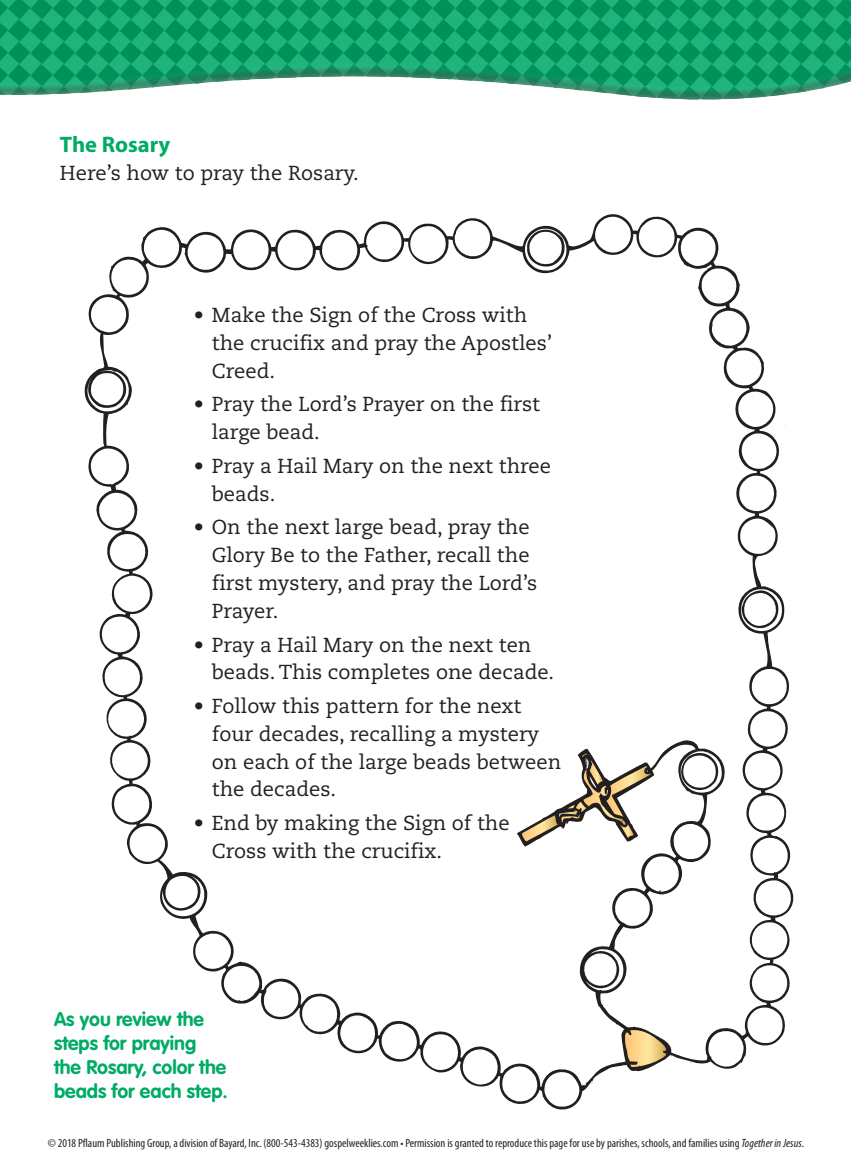
<style>
.page{position:relative;width:851px;height:1175px;background:#fff}
.page>*{position:absolute;margin:0;border:0;box-sizing:border-box;transform-origin:0 0}
.t1{font:700 22.5px "Myriad Pro";color:#00ab66}
.t2{font:20.25px/27.8px "Caecilia LT Std";color:#231f20}
.t3{font:700 19.5px/24px "VAG Rounded Std";color:#00ab66}
.t4{font:condensed 12px "Myriad Pro";color:#231f20}
.s1{font-style:italic}
</style>
<div class="page">
<div style="left:0;top:0;width:850px;height:100px;background:#231f20;opacity:.3"></div>
<svg style="left:739px;top:588px;width:44px;height:43px"></svg>
<svg style="left:86px;top:370px;width:44px;height:43px"></svg>
<svg style="left:524px;top:227px;width:44px;height:45px"></svg>
<svg style="left:104px;top:659px;width:688px;height:448px"></svg>
<svg style="left:98px;top:492px;width:53px;height:160px"></svg>
<svg style="left:737px;top:475px;width:40px;height:80px"></svg>
<svg style="left:90px;top:448px;width:37px;height:37px"></svg>
<svg style="left:186px;top:234px;width:39px;height:37px"></svg>
<svg style="left:277px;top:231px;width:37px;height:38px"></svg>
<svg style="left:321px;top:231px;width:37px;height:38px"></svg>
<svg style="left:232px;top:231px;width:37px;height:37px"></svg>
<svg style="left:90px;top:228px;width:90px;height:105px"></svg>
<svg style="left:409px;top:225px;width:37px;height:37px"></svg>
<svg style="left:365px;top:223px;width:37px;height:37px"></svg>
<svg style="left:453px;top:220px;width:38px;height:38px"></svg>
<svg style="left:638px;top:218px;width:139px;height:251px"></svg>
<svg style="left:593px;top:216px;width:38px;height:38px"></svg>
<p class="t1" style="left:60px;top:130px;width:112px">The Rosary</p>
<p class="t2" style="left:60px;top:159px;width:300px">Here’s how to pray the Rosary.</p>
<p class="t2" style="left:212px;top:302px;width:342px;text-indent:-18px">• Make the Sign of the Cross with the crucifix and pray the Apostles’<br>Creed.</p>
<p class="t2" style="left:212px;top:391px;width:330px;text-indent:-18px">• Pray the Lord’s Prayer on the first large bead.</p>
<p class="t2" style="left:212px;top:452px;width:341px;text-indent:-18px">• Pray a Hail Mary on the next three beads.</p>
<p class="t2" style="left:212px;top:514px;width:327px;text-indent:-18px">• On the next large bead, pray the<br>Glory Be to the Father, recall the first mystery, and pray the Lord’s<br>Prayer.</p>
<p class="t2" style="left:212px;top:631px;width:343px;text-indent:-18px">• Pray a Hail Mary on the next ten beads. This completes one decade.</p>
<p class="t2" style="left:212px;top:692px;width:351px;text-indent:-18px">• Follow this pattern for the next four decades, recalling a mystery on each of the large beads between the decades.</p>
<p class="t2" style="left:212px;top:809px;width:299px;text-indent:-18px">• End by making the Sign of the<br>Cross with the crucifix.</p>
<p class="t3" style="left:54px;top:1007px;width:175px">As you review the steps for praying the Rosary, color the beads for each step.</p>
<p class="t4" style="left:48px;top:1136px;width:757px">© 2018 Pflaum Publishing Group, a division of Bayard, Inc. (800-543-4383) gospelweeklies.com • Permission is granted to reproduce this page for use by parishes, schools, and families using <span class="s1">Together in Jesus</span>.</p>
</div>
